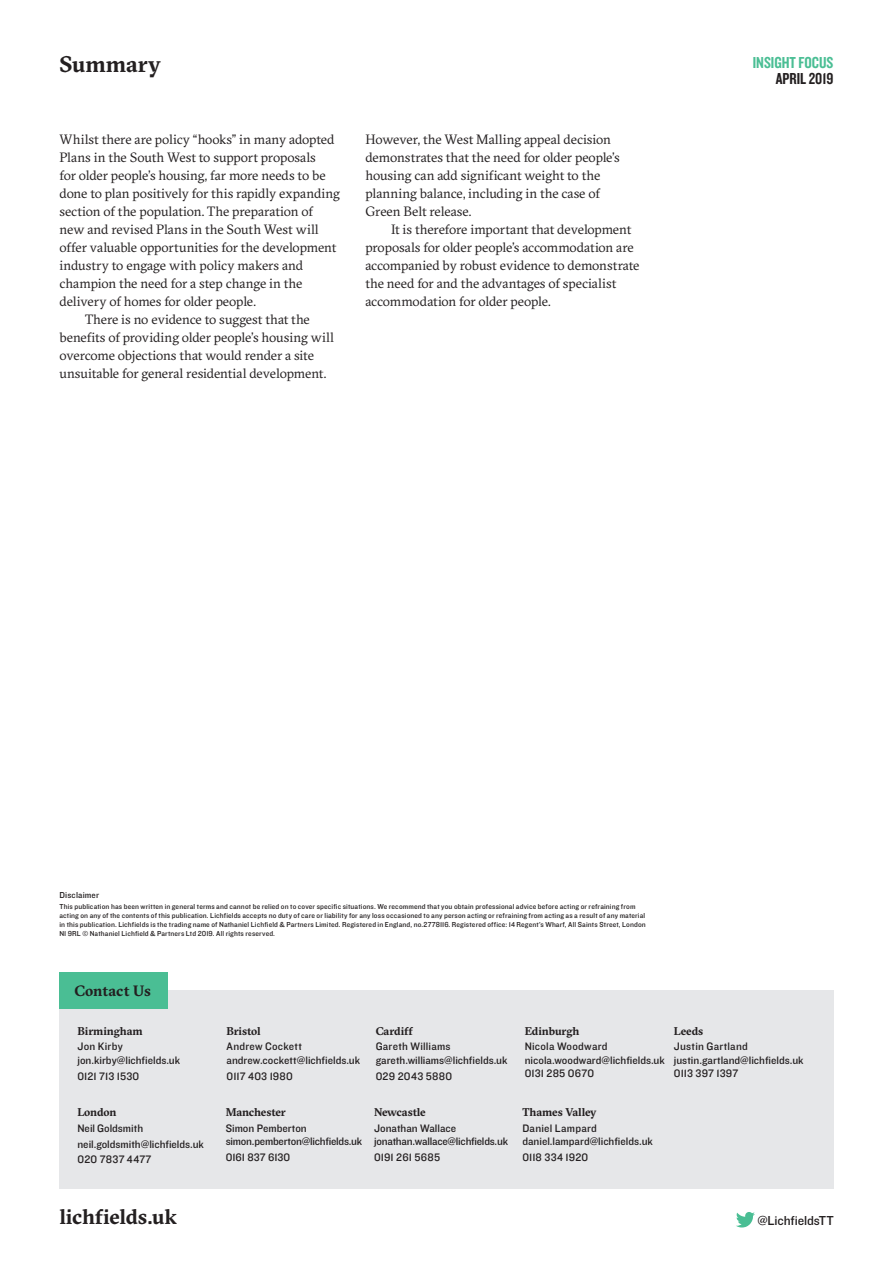
<style>
.page{position:relative;width:893px;height:1263px;background:#fff}
.page>*{position:absolute;margin:0;border:0;box-sizing:border-box;transform-origin:0 0}
.t1{font:700 22.5px "GT Sectra";color:#231f20}
.t2{font:700 21px "GT Sectra";letter-spacing:-.005em;color:#231f20}
.t3{font:16.5px "Knockout 49 Liteweight";color:#4abe94}
.t4{font:16.5px "Knockout 49 Liteweight";color:#231f20}
.t5{font:700 15px "GT Sectra";letter-spacing:-.005em;color:#231f20}
.t6{font:13.5px/18px "GT Sectra";letter-spacing:-.005em;color:#231f20}
.t7{font:13.5px "Knockout 31 Junior Middlewt";letter-spacing:-.005em;color:#231f20}
.t8{font:11.25px/13.5px "Knockout 31 Junior Middlewt";color:#231f20}
.t9{font:11.25px/13.5px "Knockout 31 Junior Middlewt";letter-spacing:-.02em;color:#231f20}
.t10{font:700 11.25px "GT Sectra";letter-spacing:-.005em;color:#231f20}
.t11{font:11.25px "Knockout 31 Junior Middlewt";letter-spacing:.025em;color:#231f20}
.t12{font:9px "Knockout 31 Junior Middlewt";letter-spacing:.015em;color:#231f20}
.t13{font:7.5px/9px "Knockout 31 Junior Middlewt";letter-spacing:.015em;color:#231f20}
</style>
<div class="page">
<svg style="left:736px;top:1212px;width:19px;height:15px"></svg>
<div style="left:59px;top:990px;width:774px;height:198px;background:#e6e7e9"></div>
<div style="left:59px;top:972px;width:108px;height:36px;background:#4abe94"></div>
<h1 class="t1" style="left:59px;top:50px;width:103px">Summary</h1>
<p class="t6" style="left:60px;top:130px;width:277px">Whilst there are policy “hooks” in many adopted</p>
<p class="t6" style="left:60px;top:148px;width:258px">Plans in the South West to support proposals</p>
<p class="t6" style="left:60px;top:166px;width:268px">for older people’s housing, far more needs to be</p>
<p class="t6" style="left:60px;top:184px;width:282px">done to plan positively for this rapidly expanding</p>
<p class="t6" style="left:60px;top:202px;width:255px">section of the population. The preparation of</p>
<p class="t6" style="left:60px;top:220px;width:261px">new and revised Plans in the South West will</p>
<p class="t6" style="left:60px;top:238px;width:278px">offer valuable opportunities for the development</p>
<p class="t6" style="left:60px;top:256px;width:245px">industry to engage with policy makers and</p>
<p class="t6" style="left:60px;top:274px;width:244px">champion the need for a step change in the</p>
<p class="t6" style="left:60px;top:292px;width:198px">delivery of homes for older people.</p>
<p class="t6" style="left:85px;top:310px;width:226px">There is no evidence to suggest that the</p>
<p class="t6" style="left:60px;top:328px;width:276px">benefits of providing older people’s housing will</p>
<p class="t6" style="left:60px;top:346px;width:256px">overcome objections that would render a site</p>
<p class="t6" style="left:60px;top:364px;width:268px">unsuitable for general residential development.</p>
<p class="t6" style="left:365px;top:130px;width:256px">However, the West Malling appeal decision demonstrates that the need for older people’s housing can add significant weight to the planning balance, including in the case of Green Belt release.</p>
<p class="t6" style="left:365px;top:220px;width:276px;text-indent:26px">It is therefore important that development proposals for older people’s accommodation are accompanied by robust evidence to demonstrate the need for and the advantages of specialist accommodation for older people.</p>
<p class="t3" style="left:753px;top:52px;width:82px">INSIGHT FOCUS</p>
<p class="t4" style="left:776px;top:68px;width:59px">APRIL 2019</p>
<p class="t12" style="left:59px;top:889px;width:41px">Disclaimer</p>
<p class="t13" style="left:59px;top:901px;width:588px">This publication has been written in general terms and cannot be relied on to cover specific situations. We recommend that you obtain professional advice before acting or refraining from acting on any of the contents of this publication. Lichfields accepts no duty of care or liability for any loss occasioned to any person acting or refraining from acting as a result of any material in this publication. Lichfields is the trading name of Nathaniel Lichfield &amp; Partners Limited. Registered in England, no.2778116. Registered office: 14 Regent’s Wharf, All Saints Street, London N1 9RL © Nathaniel Lichfield &amp; Partners Ltd 2019. All rights reserved.</p>
<p class="t5" style="left:74px;top:981px;width:78px">Contact Us</p>
<p class="t10" style="left:77px;top:1024px;width:67px">Birmingham</p>
<p class="t8" style="left:77px;top:1039px;width:104px">Jon Kirby jon.kirby@lichfields.uk</p>
<p class="t8" style="left:77px;top:1068px;width:63px">0121 713 1530</p>
<p class="t10" style="left:77px;top:1105px;width:40px">London</p>
<p class="t8" style="left:77px;top:1120px;width:128px;line-height:15.6px">Neil Goldsmith neil.goldsmith@lichfields.uk<br>020 7837 4477</p>
<p class="t10" style="left:227px;top:1024px;width:35px">Bristol</p>
<p class="t8" style="left:227px;top:1039px;width:135px">Andrew Cockett andrew.cockett@lichfields.uk</p>
<p class="t8" style="left:227px;top:1068px;width:68px">0117 403 1980</p>
<p class="t10" style="left:226px;top:1105px;width:62px">Manchester</p>
<p class="t9" style="left:226px;top:1121px;width:138px">Simon Pemberton simon.pemberton@lichfields.uk</p>
<p class="t8" style="left:226px;top:1150px;width:66px">0161 837 6130</p>
<p class="t10" style="left:376px;top:1024px;width:39px">Cardiff</p>
<p class="t8" style="left:376px;top:1039px;width:133px">Gareth Williams gareth.williams@lichfields.uk</p>
<p class="t11" style="left:376px;top:1068px;width:78px">029 2043 5880</p>
<p class="t10" style="left:374px;top:1105px;width:53px">Newcastle</p>
<p class="t9" style="left:374px;top:1121px;width:135px">Jonathan Wallace jonathan.wallace@lichfields.uk</p>
<p class="t8" style="left:374px;top:1150px;width:68px">0191 261 5685</p>
<p class="t10" style="left:525px;top:1024px;width:56px">Edinburgh</p>
<p class="t8" style="left:525px;top:1039px;width:142px">Nicola Woodward nicola.woodward@lichfields.uk<br>0131 285 0670</p>
<p class="t10" style="left:674px;top:1024px;width:31px">Leeds</p>
<p class="t8" style="left:674px;top:1039px;width:131px">Justin Gartland justin.gartland@lichfields.uk<br>0113 397 1397</p>
<p class="t10" style="left:522px;top:1105px;width:76px">Thames Valley</p>
<p class="t8" style="left:522px;top:1121px;width:132px">Daniel Lampard daniel.lampard@lichfields.uk</p>
<p class="t8" style="left:522px;top:1150px;width:67px">0118 334 1920</p>
<h2 class="t2" style="left:59px;top:1203px;width:119px">lichfields.uk</h2>
<p class="t7" style="left:757px;top:1211px;width:78px">@LichfieldsTT</p>
</div>
